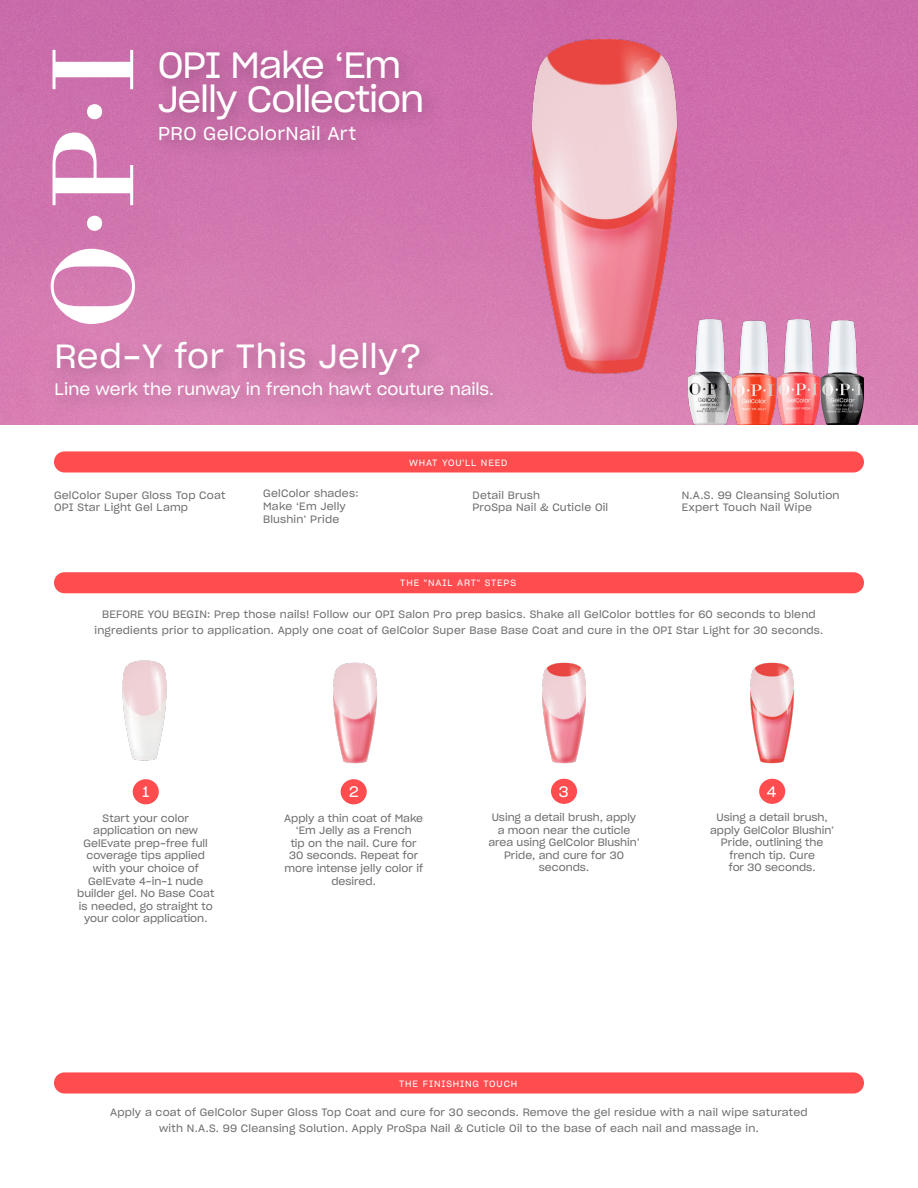
<style>
.page{position:relative;width:918px;height:1188px;background:#fff}
.page>*{position:absolute;margin:0;border:0;box-sizing:border-box;transform-origin:0 0}
.t1{font:36px/33.9px "Sharp Grotesk Book 20";letter-spacing:-.03em;color:#fff}
.t2{font:33px "Sharp Grotesk Book 20";letter-spacing:.02em;color:#fff}
.t3{font:18.3px "Sharp Grotesk Book 20";letter-spacing:.02em;color:#fff}
.t4{font:16.5px "Sharp Grotesk Book 20";color:#fff}
.t5{font:15px "Sharp Grotesk Book 20";color:#fff}
.t6{font:10.5px/12.6px "Sharp Grotesk Book 20";letter-spacing:.01em;color:#6c6d70;text-align:center}
.t7{font:9px "Sharp Grotesk Book 20";letter-spacing:.095em;color:#fff}
</style>
<div class="page">
<img style="left:0;top:0;width:918px;height:424px">
<div style="left:54px;top:451px;width:810px;height:21px;background:#ff4c4f;border-radius:11px"></div>
<div style="left:54px;top:572px;width:810px;height:21px;background:#ff4c4f;border-radius:11px"></div>
<div style="left:54px;top:1072px;width:810px;height:21px;background:#ff4c4f;border-radius:11px"></div>
<svg style="left:51px;top:50px;width:84px;height:274px"></svg>
<img style="left:732px;top:317px;width:132px;height:108px">
<div style="left:46px;top:332px;width:465px;height:85px;background:#d681b2"></div>
<div style="left:149px;top:42px;width:292px;height:97px;background:#c369a3"></div>
<div style="left:150px;top:117px;width:224px;height:43px;background:#c76ea8"></div>
<img style="left:688px;top:319px;width:44px;height:106px">
<div style="left:133px;top:779px;width:26px;height:25px;background:#ff4c4f;border-radius:50%"></div>
<img style="left:122px;top:660px;width:45px;height:101px">
<div style="left:341px;top:779px;width:26px;height:25px;background:#ff4c4f;border-radius:50%"></div>
<img style="left:333px;top:662px;width:44px;height:102px">
<div style="left:551px;top:779px;width:26px;height:25px;background:#ff4c4f;border-radius:50%"></div>
<img style="left:542px;top:662px;width:44px;height:102px">
<div style="left:759px;top:779px;width:26px;height:25px;background:#ff4c4f;border-radius:50%"></div>
<img style="left:750px;top:662px;width:44px;height:102px">
<img style="left:507px;top:32px;width:195px;height:346px">
<p class="t1" style="left:158px;top:46px;width:268px">OPI Make ‘Em<br>Jelly Collection</p>
<p class="t3" style="left:158px;top:118px;width:200px">PRO GelColorNail Art</p>
<p class="t2" style="left:54px;top:330px;width:369px">Red-Y for This Jelly?</p>
<p class="t4" style="left:54px;top:376px;width:441px">Line werk the runway in french hawt couture nails.</p>
<p class="t6" style="left:54px;top:488px;width:173px">GelColor Super Gloss Top Coat</p>
<p class="t6" style="left:54px;top:500px;width:136px">OPI Star Light Gel Lamp</p>
<p class="t6" style="left:263px;top:487px;width:97px">GelColor shades:</p>
<p class="t6" style="left:263px;top:499px;width:84px">Make ‘Em Jelly</p>
<p class="t6" style="left:263px;top:512px;width:78px">Blushin’ Pride</p>
<p class="t7" style="left:409px;top:455px;width:100px">WHAT YOU'LL NEED</p>
<p class="t6" style="left:472px;top:488px;width:69px">Detail Brush</p>
<p class="t6" style="left:472px;top:500px;width:137px">ProSpa Nail &amp; Cuticle Oil</p>
<p class="t7" style="left:400px;top:576px;width:117px">THE "NAIL ART" STEPS</p>
<p class="t6" style="left:682px;top:488px;width:159px">N.A.S. 99 Cleansing Solution</p>
<p class="t6" style="left:682px;top:501px;width:132px">Expert Touch Nail Wipe</p>
<p class="t6" style="left:95px;top:606px;width:730px;line-height:15.5px">BEFORE YOU BEGIN: Prep those nails! Follow our OPI Salon Pro prep basics. Shake all GelColor bottles for 60 seconds to blend ingredients prior to application. Apply one coat of GelColor Super Base Base Coat and cure in the OPI Star Light for 30 seconds.</p>
<p class="t5" style="left:142px;top:780px;width:8px">1</p>
<p class="t6" style="left:77px;top:811px;width:139px">Start your color application on new<br>GelEvate prep-free full coverage tips applied with your choice of<br>GelEvate 4-in-1 nude builder gel. No Base Coat is needed, go straight to your color application.</p>
<p class="t5" style="left:349px;top:780px;width:11px">2</p>
<p class="t6" style="left:284px;top:811px;width:140px">Apply a thin coat of Make ‘Em Jelly as a French<br>tip on the nail. Cure for<br>30 seconds. Repeat for more intense jelly color if desired.</p>
<p class="t5" style="left:559px;top:779px;width:11px">3</p>
<p class="t6" style="left:488px;top:810px;width:153px">Using a detail brush, apply a moon near the cuticle area using GelColor Blushin’<br>Pride, and cure for 30 seconds.</p>
<p class="t7" style="left:399px;top:1076px;width:120px">THE FINISHING TOUCH</p>
<p class="t5" style="left:767px;top:779px;width:11px">4</p>
<p class="t6" style="left:710px;top:810px;width:126px">Using a detail brush, apply GelColor Blushin’<br>Pride, outlining the french tip. Cure</p>
<p class="t6" style="left:729px;top:861px;width:88px">for 30 seconds.</p>
<p class="t6" style="left:110px;top:1104px;width:699px;line-height:15.5px">Apply a coat of GelColor Super Gloss Top Coat and cure for 30 seconds. Remove the gel residue with a nail wipe saturated with N.A.S. 99 Cleansing Solution. Apply ProSpa Nail &amp; Cuticle Oil to the base of each nail and massage in.</p>
</div>
